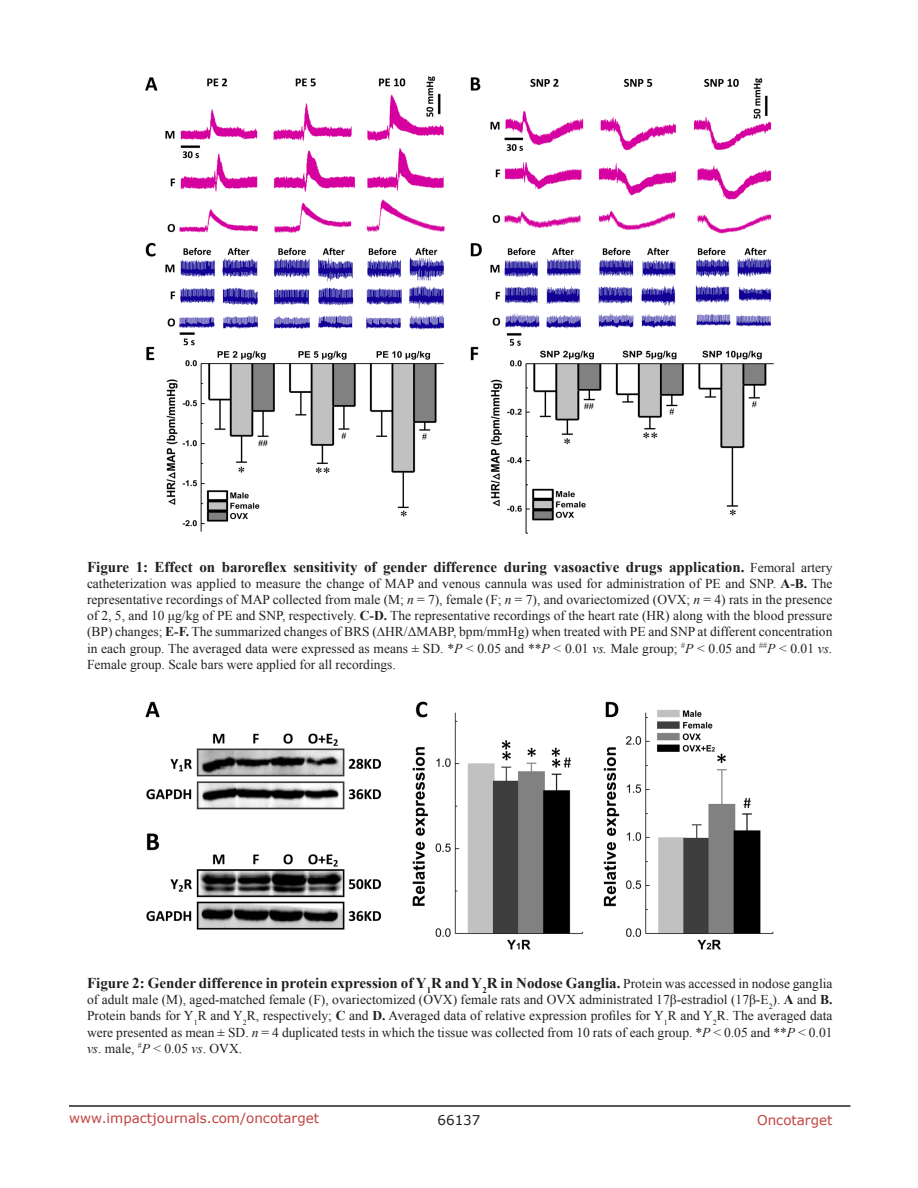
<style>
.page{position:relative;width:918px;height:1188px;background:#fff}
.page>*{position:absolute;margin:0;border:0;box-sizing:border-box;transform-origin:0 0}
.figuretext{font:700 15px "Times New Roman";color:#231f20}
.figuretext-2{font:13.5px/16.2px "Times New Roman";color:#231f20;text-align:justify}
.t1{font:13.5px "Verdana";color:#c24141}
.t2{font:13.5px "Verdana";color:#231f20}
.s1{font-weight:400;font-size:13.5px}
.s2{font-weight:700}
.s3{font-style:italic}
</style>
<div class="page">
<hr style="left:69px;top:1105px;width:781px;height:2px;background:#231f20">
<img style="left:145px;top:76px;width:629px;height:458px">
<img style="left:145px;top:701px;width:629px;height:249px">
<p class="figuretext" style="left:87px;top:556px;width:747px">Figure 1: Effect on baroreflex sensitivity of gender difference during vasoactive drugs application. <span class="s1">Femoral artery</span></p>
<p class="figuretext-2" style="left:87px;top:575px;width:747px">catheterization was applied to measure the change of MAP and venous cannula was used for administration of PE and SNP. <span class="s2">A-B.</span> The representative recordings of MAP collected from male (M; <span class="s3">n</span> = 7), female (F; <span class="s3">n</span> = 7), and ovariectomized (OVX; <span class="s3">n</span> = 4) rats in the presence of 2, 5, and 10 μg/kg of PE and SNP, respectively. <span class="s2">C-D.</span> The representative recordings of the heart rate (HR) along with the blood pressure (BP) changes; <span class="s2">E-F.</span> The summarized changes of BRS (∆HR/ΔMABP, bpm/mmHg) when treated with PE and SNP at different concentration in each group. The averaged data were expressed as means ± SD. *<span class="s3">P</span> &lt; 0.05 and **<span class="s3">P</span> &lt; 0.01 <span class="s3">vs.</span> Male group; <sup>#</sup><span class="s3">P</span> &lt; 0.05 and <sup>##</sup><span class="s3">P</span> &lt; 0.01 <span class="s3">vs.<br></span>Female group. Scale bars were applied for all recordings.</p>
<p class="figuretext" style="left:87px;top:973px;width:747px">Figure 2: Gender difference in protein expression of Y<sub>1</sub>R and Y<sub>2</sub>R in Nodose Ganglia. <span class="s1">Protein was accessed in nodose ganglia</span></p>
<p class="figuretext-2" style="left:87px;top:991px;width:747px">of adult male (M), aged-matched female (F), ovariectomized (OVX) female rats and OVX administrated 17β-estradiol (17β-E<sub>2</sub>). <span class="s2">A</span> and <span class="s2">B.<br></span>Protein bands for Y<sub>1</sub>R and Y<sub>2</sub>R, respectively; <span class="s2">C</span> and <span class="s2">D.</span> Averaged data of relative expression profiles for Y<sub>1</sub>R and Y<sub>2</sub>R. The averaged data were presented as mean ± SD. <span class="s3">n</span> = 4 duplicated tests in which the tissue was collected from 10 rats of each group. *<span class="s3">P</span> &lt; 0.05 and **<span class="s3">P</span> &lt; 0.01 <span class="s3">vs</span>. male, <sup>#</sup><span class="s3">P</span> &lt; 0.05 <span class="s3">vs</span>. OVX.</p>
<p class="t1" style="left:69px;top:1109px;width:252px">www.impactjournals.com/oncotarget</p>
<p class="t2" style="left:438px;top:1111px;width:44px">66137</p>
<p class="t1" style="left:757px;top:1111px;width:77px">Oncotarget</p>
</div>
